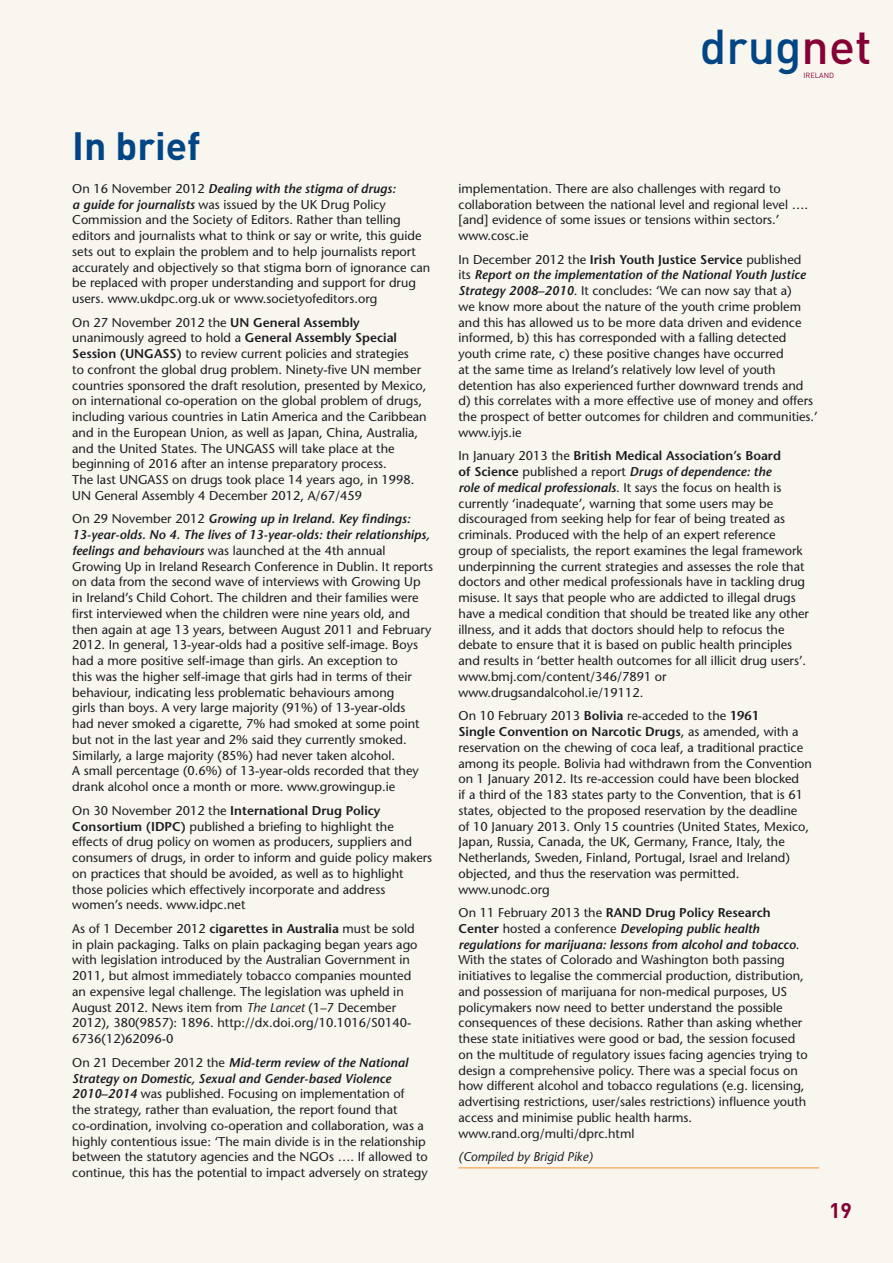
<style>
.page{position:relative;width:893px;height:1263px;background:#f8f6ef}
.page>*{position:absolute;margin:0;border:0;box-sizing:border-box;transform-origin:0 0}
.t1{font:500 48.3px "DIN";color:#004584}
.t2{font:700 39px "DIN";color:#004584}
.t3{font:700 21px "DIN";color:#850034}
.t4{font:500 12.75px/15.8px "Stone Sans Std";color:#1b1c20}
.t5{font:italic 500 12.75px "Stone Sans Std";color:#1b1c20}
.t6{font:7.35px "DIN";color:#850034}
.s1{font-weight:600;font-style:italic}
.s2{font-weight:600}
.s3{font-style:italic}
.s4{color:#850034}
</style>
<div class="page">
<hr style="left:459px;top:1167px;width:360px;height:1px;background:#f29431">
<h2 class="t2" style="left:72px;top:120px;width:130px">In brief</h2>
<p class="t4" style="left:72px;top:180px;width:360px">On 16 November 2012 <span class="s1">Dealing with the stigma of drugs:<br>a guide for journalists</span> was issued by the UK Drug Policy Commission and the Society of Editors. Rather than telling editors and journalists what to think or say or write, this guide sets out to explain the problem and to help journalists report accurately and objectively so that stigma born of ignorance can be replaced with proper understanding and support for drug users. www.ukdpc.org.uk or www.societyofeditors.org</p>
<p class="t4" style="left:72px;top:314px;width:356px">On 27 November 2012 the <span class="s2">UN General Assembly </span>unanimously agreed to hold a <span class="s2">General Assembly Special Session (UNGASS)</span> to review current policies and strategies<br>to confront the global drug problem. Ninety-five UN member countries sponsored the draft resolution, presented by Mexico, on international co-operation on the global problem of drugs, including various countries in Latin America and the Caribbean and in the European Union, as well as Japan, China, Australia, and the United States. The UNGASS will take place at the beginning of 2016 after an intense preparatory process.<br>The last UNGASS on drugs took place 14 years ago, in 1998.<br>UN General Assembly 4 December 2012, A/67/459</p>
<p class="t4" style="left:72px;top:511px;width:362px">On 29 November 2012 <span class="s1">Growing up in Ireland. Key findings:<br>13-year-olds. No 4. The lives of 13-year-olds: their relationships, feelings and behaviours</span> was launched at the 4th annual Growing Up in Ireland Research Conference in Dublin. It reports on data from the second wave of interviews with Growing Up in Ireland’s Child Cohort. The children and their families were first interviewed when the children were nine years old, and then again at age 13 years, between August 2011 and February 2012. In general, 13-year-olds had a positive self-image. Boys had a more positive self-image than girls. An exception to<br>this was the higher self-image that girls had in terms of their behaviour, indicating less problematic behaviours among<br>girls than boys. A very large majority (91%) of 13-year-olds<br>had never smoked a cigarette, 7% had smoked at some point but not in the last year and 2% said they currently smoked.<br>Similarly, a large majority (85%) had never taken alcohol.<br>A small percentage (0.6%) of 13-year-olds recorded that they drank alcohol once a month or more. www.growingup.ie</p>
<p class="t4" style="left:72px;top:802px;width:361px">On 30 November 2012 the <span class="s2">International Drug Policy Consortium (IDPC)</span> published a briefing to highlight the effects of drug policy on women as producers, suppliers and consumers of drugs, in order to inform and guide policy makers on practices that should be avoided, as well as to highlight those policies which effectively incorporate and address women’s needs. www.idpc.net</p>
<p class="t4" style="left:72px;top:921px;width:347px">As of 1 December 2012 <span class="s2">cigarettes in Australia</span> must be sold in plain packaging. Talks on plain packaging began years ago with legislation introduced by the Australian Government in 2011, but almost immediately tobacco companies mounted an expensive legal challenge. The legislation was upheld in August 2012. News item from <span class="s3">The Lancet</span> (1–7 December 2012), 380(9857): 1896. http://dx.doi.org/10.1016/S0140- 6736(12)62096-0</p>
<p class="t4" style="left:72px;top:1054px;width:357px">On 21 December 2012 the <span class="s1">Mid-term review of the National Strategy on Domestic, Sexual and Gender-based Violence 2010–2014</span> was published. Focusing on implementation of<br>the strategy, rather than evaluation, the report found that co-ordination, involving co-operation and collaboration, was a highly contentious issue: ‘The main divide is in the relationship between the statutory agencies and the NGOs …. If allowed to continue, this has the potential to impact adversely on strategy</p>
<h1 class="t1" style="left:700px;top:16px;width:173px">drug<span class="s4">net</span></h1>
<p class="t6" style="left:803px;top:71px;width:32px">IRELAND</p>
<p class="t4" style="left:459px;top:180px;width:351px">implementation. There are also challenges with regard to collaboration between the national level and regional level …. [and] evidence of some issues or tensions within sectors.’ www.cosc.ie</p>
<p class="t4" style="left:459px;top:251px;width:361px">In December 2012 the <span class="s2">Irish Youth Justice Service</span> published<br>its <span class="s1">Report on the implementation of the National Youth Justice Strategy 2008–2010</span>. It concludes: ‘We can now say that a)<br>we know more about the nature of the youth crime problem and this has allowed us to be more data driven and evidence informed, b) this has corresponded with a falling detected youth crime rate, c) these positive changes have occurred<br>at the same time as Ireland’s relatively low level of youth detention has also experienced further downward trends and d) this correlates with a more effective use of money and offers the prospect of better outcomes for children and communities.’ www.iyjs.ie</p>
<p class="t4" style="left:459px;top:448px;width:352px">In January 2013 the <span class="s2">British Medical Association’s Board<br>of Science</span> published a report <span class="s1">Drugs of dependence: the<br>role of medical professionals</span>. It says the focus on health is currently ‘inadequate’, warning that some users may be discouraged from seeking help for fear of being treated as criminals. Produced with the help of an expert reference group of specialists, the report examines the legal framework underpinning the current strategies and assesses the role that doctors and other medical professionals have in tackling drug misuse. It says that people who are addicted to illegal drugs have a medical condition that should be treated like any other illness, and it adds that doctors should help to refocus the debate to ensure that it is based on public health principles and results in ‘better health outcomes for all illicit drug users’. www.bmj.com/content/346/7891 or www.drugsandalcohol.ie/19112.</p>
<p class="t4" style="left:459px;top:708px;width:355px">On 10 February 2013 <span class="s2">Bolivia</span> re-acceded to the <span class="s2">1961<br>Single Convention on Narcotic Drugs</span>, as amended, with a reservation on the chewing of coca leaf, a traditional practice among its people. Bolivia had withdrawn from the Convention on 1 January 2012. Its re-accession could have been blocked<br>if a third of the 183 states party to the Convention, that is 61 states, objected to the proposed reservation by the deadline<br>of 10 January 2013. Only 15 countries (United States, Mexico, Japan, Russia, Canada, the UK, Germany, France, Italy, the Netherlands, Sweden, Finland, Portugal, Israel and Ireland) objected, and thus the reservation was permitted. www.unodc.org</p>
<p class="t4" style="left:459px;top:905px;width:351px">On 11 February 2013 the <span class="s2">RAND Drug Policy Research Center</span> hosted a conference <span class="s1">Developing public health regulations for marijuana: lessons from alcohol and tobacco</span>.<br>With the states of Colorado and Washington both passing initiatives to legalise the commercial production, distribution, and possession of marijuana for non-medical purposes, US policymakers now need to better understand the possible consequences of these decisions. Rather than asking whether these state initiatives were good or bad, the session focused on the multitude of regulatory issues facing agencies trying to design a comprehensive policy. There was a special focus on how different alcohol and tobacco regulations (e.g. licensing, advertising restrictions, user/sales restrictions) influence youth access and minimise public health harms. www.rand.org/multi/dprc.html</p>
<p class="t5" style="left:459px;top:1149px;width:136px">(Compiled by Brigid Pike)</p>
<h3 class="t3" style="left:829px;top:1197px;width:24px">19</h3>
</div>
